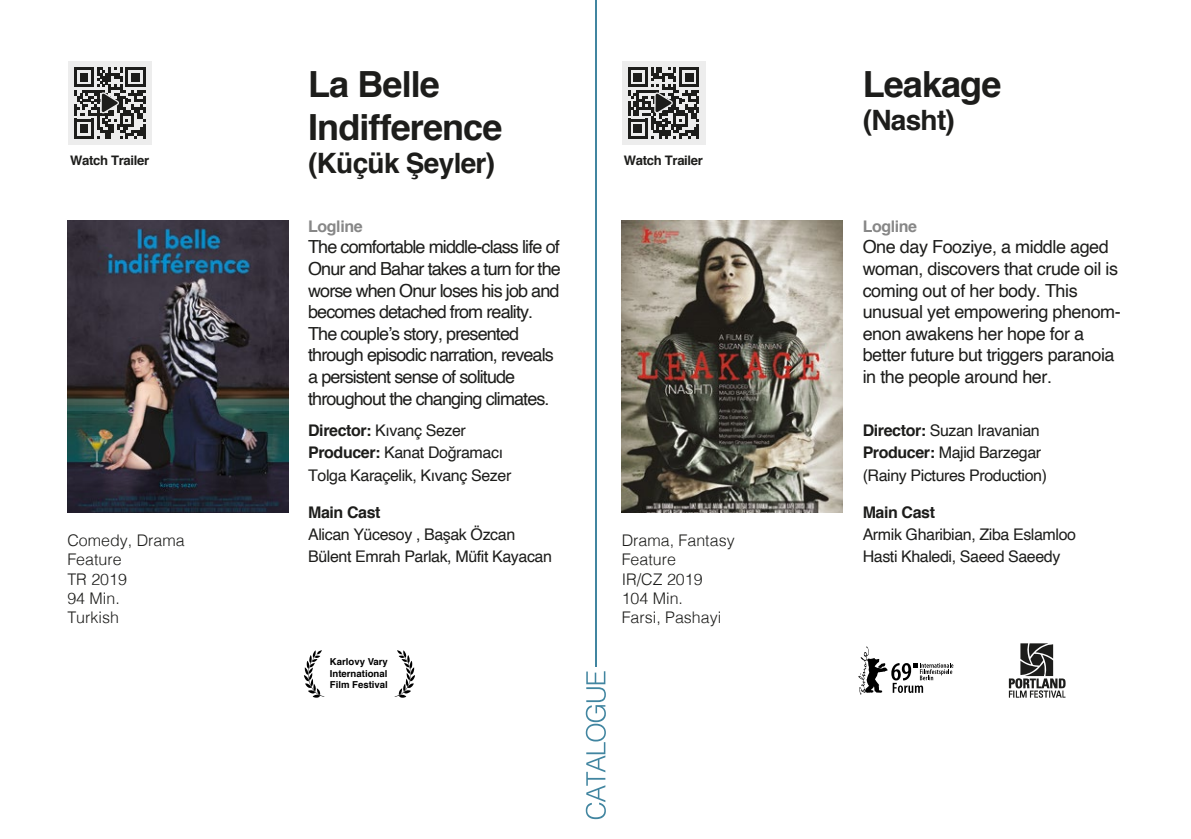
<style>
.page{position:relative;width:1191px;height:839px;background:#fff}
.page>*{position:absolute;margin:0;border:0;box-sizing:border-box;transform-origin:0 0}
.t1{font:700 36px/43.2px "Helvetica";letter-spacing:-.025em;color:#1d1d1b}
.t2{font:700 28px "Helvetica";letter-spacing:-.025em;color:#1d1d1b}
.t3{font:18px/21.6px "Helvetica";letter-spacing:-.05em;color:#1d1d1b}
.t4{font:18px/21.6px "Helvetica";letter-spacing:-.025em;color:#1d1d1b}
.t5{font:16px/22px "Helvetica";letter-spacing:-.025em;color:#1d1d1b}
.t6{font:300 16px/19.2px "Helvetica";color:#1d1d1b}
.t7{font:700 16px "Helvetica";letter-spacing:-.025em;color:#1d1d1b}
.t8{font:700 16px "Helvetica";letter-spacing:-.025em;color:#878787}
.t9{font:700 13.2px "Helvetica";letter-spacing:-.025em;color:#1d1d1b}
.t10{font:700 9.6px/11.4px "Helvetica";color:#000;text-align:justify}
.s1{font-weight:700}
</style>
<div class="page">
<hr style="left:595px;top:0;width:1px;height:666px;background:#4185a0">
<svg style="left:586px;top:671px;width:20px;height:147px"></svg>
<img style="left:621px;top:220px;width:221px;height:292px">
<svg style="left:858px;top:646px;width:95px;height:48px"></svg>
<svg style="left:1008px;top:643px;width:57px;height:54px"></svg>
<div style="left:621px;top:61px;width:84px;height:84px;background:#ededed"></div>
<svg style="left:628px;top:67px;width:71px;height:387px"></svg>
<img style="left:67px;top:220px;width:221px;height:292px">
<div style="left:68px;top:61px;width:84px;height:84px;background:#ededed"></div>
<svg style="left:74px;top:67px;width:71px;height:387px"></svg>
<svg style="left:394px;top:650px;width:21px;height:47px"></svg>
<svg style="left:304px;top:650px;width:20px;height:47px"></svg>
<p class="t9" style="left:70px;top:149px;width:81px">Watch Trailer</p>
<p class="t6" style="left:67px;top:529px;width:119px">Comedy, Drama<br>Feature<br>TR 2019<br>94 Min.<br>Turkish</p>
<h1 class="t1" style="left:308px;top:63px;width:196px">La Belle<br>Indifference</h1>
<h2 class="t2" style="left:308px;top:141px;width:188px">(Küçük Şeyler)</h2>
<p class="t8" style="left:308px;top:213px;width:56px">Logline</p>
<p class="t3" style="left:308px;top:236px;width:254px">The comfortable middle-class life of Onur and Bahar takes a turn for the worse when Onur loses his job and becomes detached from reality.<br>The couple’s story, presented through episodic narration, reveals a persistent sense of solitude throughout the changing climates.</p>
<p class="t5" style="left:308px;top:420px;width:205px"><span class="s1">Director:</span> Kıvanç Sezer<br><span class="s1">Producer:</span> Kanat Doğramacı<br>Tolga Karaçelik, Kıvanç Sezer</p>
<p class="t7" style="left:308px;top:499px;width:74px">Main Cast</p>
<p class="t5" style="left:308px;top:523px;width:245px">Alican Yücesoy , Başak Özcan<br>Bülent Emrah Parlak, Müfit Kayacan</p>
<p class="t10" style="left:330px;top:655px;width:60px">Karlovy Vary International Film Festival</p>
<p class="t9" style="left:624px;top:149px;width:81px">Watch Trailer</p>
<p class="t6" style="left:621px;top:529px;width:114px">Drama, Fantasy<br>Feature<br>IR/CZ 2019<br>104 Min.<br>Farsi, Pashayi</p>
<h1 class="t1" style="left:862px;top:63px;width:140px">Leakage</h1>
<h2 class="t2" style="left:862px;top:98px;width:94px">(Nasht)</h2>
<p class="t8" style="left:862px;top:213px;width:56px">Logline</p>
<p class="t4" style="left:862px;top:236px;width:260px">One day Fooziye, a middle aged woman, discovers that crude oil is coming out of her body. This unusual yet empowering phenom&shy;enon awakens her hope for a better future but triggers paranoia in the people around her.</p>
<p class="t5" style="left:862px;top:420px;width:186px"><span class="s1">Director:</span> Suzan Iravanian<br><span class="s1">Producer:</span> Majid Barzegar (Rainy Pictures Production)</p>
<p class="t7" style="left:862px;top:499px;width:74px">Main Cast</p>
<p class="t5" style="left:862px;top:523px;width:215px">Armik Gharibian, Ziba Eslamloo<br>Hasti Khaledi, Saeed Saeedy</p>
</div>
